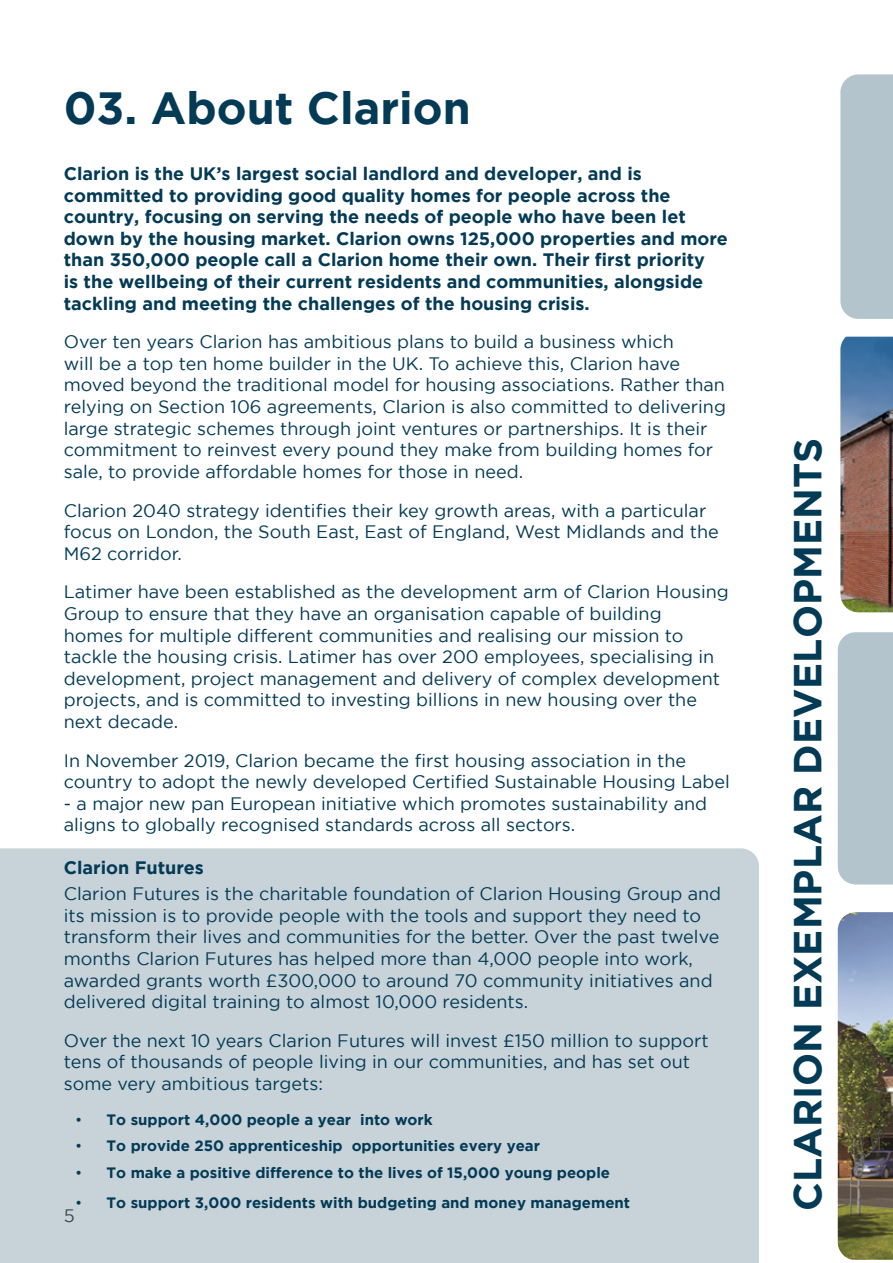
<style>
.page{position:relative;width:893px;height:1263px;background:#fff}
.page>*{position:absolute;margin:0;border:0;box-sizing:border-box;transform-origin:0 0}
.t1{font:700 45px "Gotham";color:#033a55}
.t2{font:700 39px "Gotham";color:#033a55}
.t3{font:18px/21.6px "Gotham";color:#033a55}
.t4{font:700 18px/21.6px "Gotham";color:#033a55}
.t5{font:18px "Gotham";color:#4c4d4f}
.t6{font:700 15px "Gotham";color:#033a55}
.s1{font-weight:400}
</style>
<div class="page">
<div style="left:0;top:848px;width:759px;height:415px;background:#c7d3d9"></div>
<img style="left:838px;top:912px;width:55px;height:348px">
<img style="left:840px;top:337px;width:53px;height:275px">
<div style="left:838px;top:632px;width:55px;height:252px;background:#b3c4cc"></div>
<div style="left:840px;top:74px;width:53px;height:245px;background:#b3c4cc"></div>
<h1 class="t1" style="left:64px;top:83px;width:408px">03. About Clarion</h1>
<p class="t4" style="left:64px;top:162px;width:666px">Clarion is the UK’s largest social landlord and developer, and is committed to providing good quality homes for people across the country, focusing on serving the needs of people who have been let down by the housing market. Clarion owns 125,000 properties and more than 350,000 people call a Clarion home their own. Their first priority<br>is the wellbeing of their current residents and communities, alongside tackling and meeting the challenges of the housing crisis.</p>
<p class="t3" style="left:64px;top:331px;width:664px">Over ten years Clarion has ambitious plans to build a business which<br>will be a top ten home builder in the UK. To achieve this, Clarion have moved beyond the traditional model for housing associations. Rather than relying on Section 106 agreements, Clarion is also committed to delivering large strategic schemes through joint ventures or partnerships. It is their commitment to reinvest every pound they make from building homes for sale, to provide affordable homes for those in need.</p>
<p class="t3" style="left:64px;top:499px;width:657px">Clarion 2040 strategy identifies their key growth areas, with a particular focus on London, the South East, East of England, West Midlands and the<br>M62 corridor.</p>
<p class="t3" style="left:64px;top:581px;width:667px">Latimer have been established as the development arm of Clarion Housing Group to ensure that they have an organisation capable of building<br>homes for multiple different communities and realising our mission to tackle the housing crisis. Latimer has over 200 employees, specialising in development, project management and delivery of complex development projects, and is committed to investing billions in new housing over the next decade.</p>
<p class="t3" style="left:64px;top:749px;width:668px">In November 2019, Clarion became the first housing association in the country to adopt the newly developed Certified Sustainable Housing Label</p>
<p class="t3" style="left:64px;top:792px;width:645px">- a major new pan European initiative which promotes sustainability and aligns to globally recognised standards across all sectors.</p>
<p class="t4" style="left:64px;top:856px;width:142px">Clarion Futures</p>
<p class="t3" style="left:64px;top:883px;width:659px">Clarion Futures is the charitable foundation of Clarion Housing Group and its mission is to provide people with the tools and support they need to transform their lives and communities for the better. Over the past twelve months Clarion Futures has helped more than 4,000 people into work, awarded grants worth £300,000 to around 70 community initiatives and delivered digital training to almost 10,000 residents.</p>
<p class="t3" style="left:64px;top:1029px;width:646px">Over the next 10 years Clarion Futures will invest £150 million to support tens of thousands of people living in our communities, and has set out some very ambitious targets:</p>
<p class="t6" style="left:75px;top:1111px;width:359px"><span class="s1">•</span> To support 4,000 people a year into work</p>
<p class="t6" style="left:75px;top:1137px;width:466px"><span class="s1">•</span> To provide 250 apprenticeship opportunities every year</p>
<p class="t6" style="left:75px;top:1164px;width:536px"><span class="s1">•</span> To make a positive difference to the lives of 15,000 young people</p>
<p class="t6" style="left:75px;top:1194px;width:557px"><span class="s1">•</span> To support 3,000 residents with budgeting and money management</p>
<p class="t5" style="left:64px;top:1206px;width:13px">5</p>
<h2 class="t2" style="left:785px;top:1211px;width:774px;rotate:-90deg">CLARION EXEMPLAR DEVELOPMENTS</h2>
</div>
